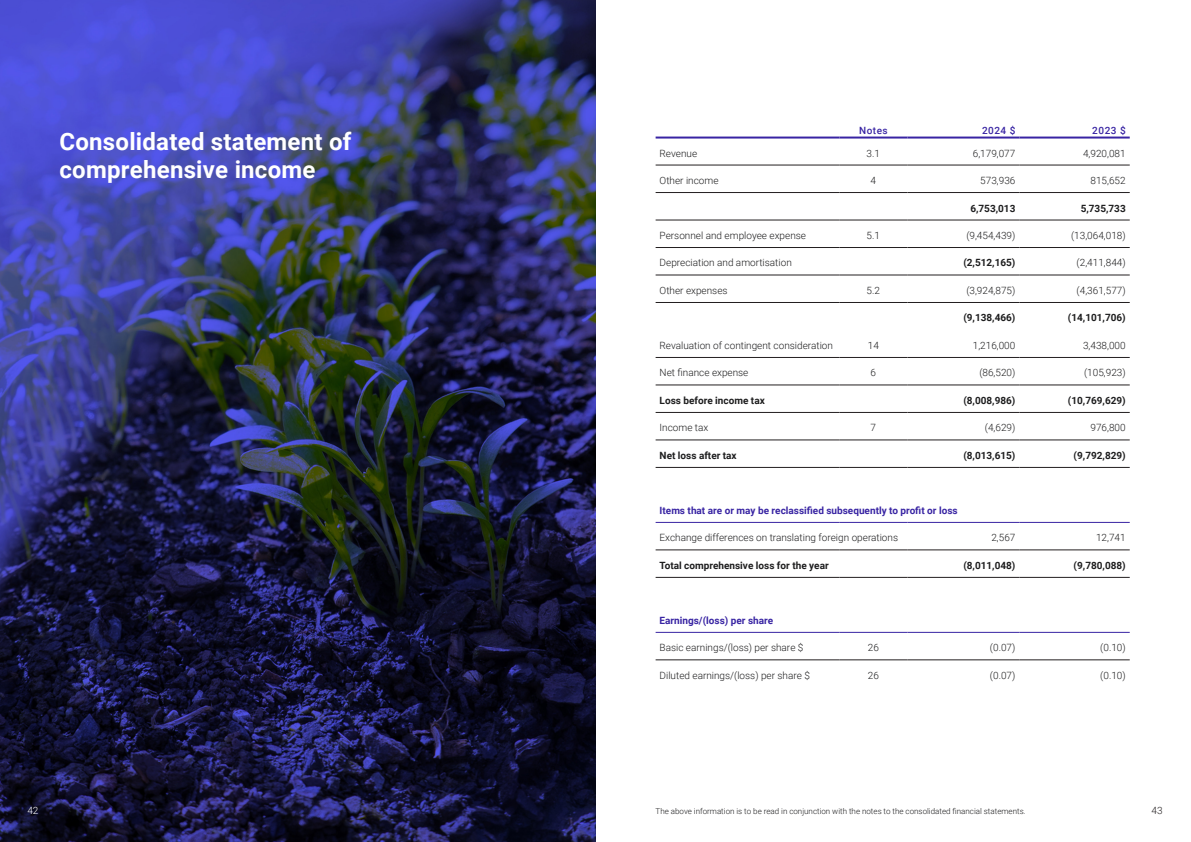
<style>
.page{position:relative;width:1191px;height:842px;background:#fff}
.page>*{position:absolute;margin:0;border:0;box-sizing:border-box;transform-origin:0 0}
.t1{font:700 24px/28px "Roboto";letter-spacing:.01em;color:#fff}
.t2{font:300 10px "Roboto";color:#1d1d1e}
.t3{font:700 10px "Roboto";color:#1d1d1e}
.t4{font:700 10px "Roboto";color:#3824a3}
.t5{font:500 10px "Roboto";letter-spacing:.05em;color:#3824a3}
.t6{font:300 10px "Roboto";color:#231f20}
.t7{font:300 10px "Roboto";color:#fff}
.t8{font:300 8px "Roboto";color:#1d1d1e}
</style>
<div class="page">
<img style="left:0;top:0;width:595px;height:842px">
<hr style="left:655px;top:165px;width:184px;height:1px;background:#231f20">
<hr style="left:839px;top:165px;width:68px;height:1px;background:#231f20">
<hr style="left:907px;top:165px;width:112px;height:1px;background:#231f20">
<hr style="left:1019px;top:165px;width:110px;height:1px;background:#231f20">
<hr style="left:655px;top:220px;width:184px;height:1px;background:#231f20">
<hr style="left:839px;top:220px;width:68px;height:1px;background:#231f20">
<hr style="left:907px;top:220px;width:112px;height:1px;background:#231f20">
<hr style="left:1019px;top:220px;width:110px;height:1px;background:#231f20">
<hr style="left:655px;top:247px;width:184px;height:1px;background:#231f20">
<hr style="left:839px;top:247px;width:68px;height:1px;background:#231f20">
<hr style="left:907px;top:247px;width:112px;height:1px;background:#231f20">
<hr style="left:1019px;top:247px;width:110px;height:1px;background:#231f20">
<hr style="left:655px;top:275px;width:184px;height:1px;background:#231f20">
<hr style="left:839px;top:275px;width:68px;height:1px;background:#231f20">
<hr style="left:907px;top:275px;width:112px;height:1px;background:#231f20">
<hr style="left:1019px;top:275px;width:110px;height:1px;background:#231f20">
<hr style="left:655px;top:357px;width:184px;height:1px;background:#231f20">
<hr style="left:839px;top:357px;width:68px;height:1px;background:#231f20">
<hr style="left:907px;top:357px;width:112px;height:1px;background:#231f20">
<hr style="left:1019px;top:357px;width:110px;height:1px;background:#231f20">
<hr style="left:655px;top:412px;width:184px;height:1px;background:#231f20">
<hr style="left:839px;top:412px;width:68px;height:1px;background:#231f20">
<hr style="left:907px;top:412px;width:112px;height:1px;background:#231f20">
<hr style="left:1019px;top:412px;width:110px;height:1px;background:#231f20">
<hr style="left:655px;top:660px;width:184px;height:1px;background:#231f20">
<hr style="left:839px;top:660px;width:68px;height:1px;background:#231f20">
<hr style="left:907px;top:660px;width:112px;height:1px;background:#231f20">
<hr style="left:1019px;top:660px;width:110px;height:1px;background:#231f20">
<hr style="left:655px;top:137px;width:184px;height:2px;background:#3824a3">
<hr style="left:839px;top:137px;width:68px;height:2px;background:#3824a3">
<hr style="left:907px;top:137px;width:112px;height:2px;background:#3824a3">
<hr style="left:1019px;top:137px;width:110px;height:2px;background:#3824a3">
<hr style="left:655px;top:192px;width:184px;height:1px;background:#231f20">
<hr style="left:839px;top:192px;width:68px;height:1px;background:#231f20">
<hr style="left:907px;top:192px;width:112px;height:1px;background:#231f20">
<hr style="left:1019px;top:192px;width:110px;height:1px;background:#231f20">
<hr style="left:655px;top:302px;width:184px;height:1px;background:#231f20">
<hr style="left:839px;top:302px;width:68px;height:1px;background:#231f20">
<hr style="left:907px;top:302px;width:112px;height:1px;background:#231f20">
<hr style="left:1019px;top:302px;width:110px;height:1px;background:#231f20">
<hr style="left:655px;top:632px;width:184px;height:1px;background:#3824a3">
<hr style="left:839px;top:632px;width:68px;height:1px;background:#3824a3">
<hr style="left:907px;top:632px;width:112px;height:1px;background:#3824a3">
<hr style="left:1019px;top:632px;width:110px;height:1px;background:#3824a3">
<hr style="left:655px;top:522px;width:184px;height:1px;background:#3824a3">
<hr style="left:839px;top:522px;width:68px;height:1px;background:#3824a3">
<hr style="left:907px;top:522px;width:112px;height:1px;background:#3824a3">
<hr style="left:1019px;top:522px;width:110px;height:1px;background:#3824a3">
<hr style="left:655px;top:550px;width:184px;height:1px;background:#231f20">
<hr style="left:839px;top:550px;width:68px;height:1px;background:#231f20">
<hr style="left:907px;top:550px;width:112px;height:1px;background:#231f20">
<hr style="left:1019px;top:550px;width:110px;height:1px;background:#231f20">
<hr style="left:655px;top:577px;width:184px;height:1px;background:#231f20">
<hr style="left:839px;top:577px;width:68px;height:1px;background:#231f20">
<hr style="left:907px;top:577px;width:112px;height:1px;background:#231f20">
<hr style="left:1019px;top:577px;width:110px;height:1px;background:#231f20">
<hr style="left:655px;top:440px;width:184px;height:1px;background:#231f20">
<hr style="left:839px;top:440px;width:68px;height:1px;background:#231f20">
<hr style="left:907px;top:440px;width:112px;height:1px;background:#231f20">
<hr style="left:1019px;top:440px;width:110px;height:1px;background:#231f20">
<hr style="left:655px;top:467px;width:184px;height:1px;background:#231f20">
<hr style="left:839px;top:467px;width:68px;height:1px;background:#231f20">
<hr style="left:907px;top:467px;width:112px;height:1px;background:#231f20">
<hr style="left:1019px;top:467px;width:110px;height:1px;background:#231f20">
<hr style="left:655px;top:385px;width:184px;height:1px;background:#231f20">
<hr style="left:839px;top:385px;width:68px;height:1px;background:#231f20">
<hr style="left:907px;top:385px;width:112px;height:1px;background:#231f20">
<hr style="left:1019px;top:385px;width:110px;height:1px;background:#231f20">
<p class="t1" style="left:60px;top:126px;width:293px">Consolidated statement of comprehensive income</p>
<p class="t7" style="left:27px;top:804px;width:13px">42</p>
<p class="t5" style="left:859px;top:123px;width:30px">Notes</p>
<p class="t5" style="left:982px;top:123px;width:35px">2024 $</p>
<p class="t5" style="left:1092px;top:123px;width:35px">2023 $</p>
<p class="t2" style="left:659px;top:146px;width:39px">Revenue</p>
<p class="t2" style="left:866px;top:146px;width:15px">3.1</p>
<p class="t2" style="left:972px;top:146px;width:44px">6,179,077</p>
<p class="t2" style="left:1083px;top:146px;width:44px">4,920,081</p>
<p class="t2" style="left:659px;top:173px;width:60px">Other income</p>
<p class="t2" style="left:870px;top:173px;width:7px">4</p>
<p class="t2" style="left:980px;top:173px;width:37px">573,936</p>
<p class="t2" style="left:1090px;top:173px;width:37px">815,652</p>
<p class="t3" style="left:970px;top:201px;width:47px">6,753,013</p>
<p class="t3" style="left:1080px;top:201px;width:47px">5,735,733</p>
<p class="t2" style="left:659px;top:228px;width:148px">Personnel and employee expense</p>
<p class="t2" style="left:866px;top:228px;width:15px">5.1</p>
<p class="t2" style="left:966px;top:228px;width:51px">(9,454,439)</p>
<p class="t2" style="left:1071px;top:228px;width:56px">(13,064,018)</p>
<p class="t2" style="left:659px;top:256px;width:134px">Depreciation and amortisation</p>
<p class="t3" style="left:963px;top:256px;width:54px">(2,512,165)</p>
<p class="t2" style="left:1076px;top:256px;width:51px">(2,411,844)</p>
<p class="t2" style="left:659px;top:283px;width:69px">Other expenses</p>
<p class="t2" style="left:866px;top:283px;width:15px">5.2</p>
<p class="t2" style="left:966px;top:283px;width:51px">(3,924,875)</p>
<p class="t2" style="left:1076px;top:283px;width:51px">(4,361,577)</p>
<p class="t3" style="left:963px;top:311px;width:54px">(9,138,466)</p>
<p class="t3" style="left:1068px;top:311px;width:59px">(14,101,706)</p>
<p class="t2" style="left:659px;top:338px;width:175px">Revaluation of contingent consideration</p>
<p class="t2" style="left:868px;top:338px;width:13px">14</p>
<p class="t2" style="left:972px;top:338px;width:44px">1,216,000</p>
<p class="t2" style="left:1083px;top:338px;width:44px">3,438,000</p>
<p class="t2" style="left:659px;top:366px;width:90px">Net finance expense</p>
<p class="t2" style="left:870px;top:366px;width:7px">6</p>
<p class="t2" style="left:979px;top:366px;width:38px">(86,520)</p>
<p class="t2" style="left:1084px;top:366px;width:43px">(105,923)</p>
<p class="t3" style="left:659px;top:393px;width:107px">Loss before income tax</p>
<p class="t3" style="left:963px;top:393px;width:54px">(8,008,986)</p>
<p class="t3" style="left:1068px;top:393px;width:59px">(10,769,629)</p>
<p class="t2" style="left:659px;top:421px;width:50px">Income tax</p>
<p class="t2" style="left:870px;top:421px;width:7px">7</p>
<p class="t2" style="left:985px;top:421px;width:32px">(4,629)</p>
<p class="t2" style="left:1090px;top:421px;width:37px">976,800</p>
<p class="t3" style="left:659px;top:448px;width:79px">Net loss after tax</p>
<p class="t3" style="left:963px;top:448px;width:54px">(8,013,615)</p>
<p class="t3" style="left:1073px;top:448px;width:54px">(9,792,829)</p>
<p class="t4" style="left:659px;top:503px;width:299px">Items that are or may be reclassified subsequently to profit or loss</p>
<p class="t2" style="left:659px;top:531px;width:240px">Exchange differences on translating foreign operations</p>
<p class="t2" style="left:991px;top:531px;width:26px">2,567</p>
<p class="t2" style="left:1096px;top:531px;width:31px">12,741</p>
<p class="t3" style="left:659px;top:558px;width:171px">Total comprehensive loss for the year</p>
<p class="t3" style="left:963px;top:558px;width:54px">(8,011,048)</p>
<p class="t3" style="left:1073px;top:558px;width:54px">(9,780,088)</p>
<p class="t4" style="left:659px;top:613px;width:115px">Earnings/(loss) per share</p>
<p class="t2" style="left:659px;top:641px;width:145px">Basic earnings/(loss) per share $</p>
<p class="t2" style="left:868px;top:641px;width:13px">26</p>
<p class="t2" style="left:990px;top:641px;width:27px">(0.07)</p>
<p class="t2" style="left:1100px;top:641px;width:27px">(0.10)</p>
<p class="t2" style="left:659px;top:668px;width:152px">Diluted earnings/(loss) per share $</p>
<p class="t2" style="left:868px;top:668px;width:13px">26</p>
<p class="t2" style="left:990px;top:668px;width:27px">(0.07)</p>
<p class="t2" style="left:1100px;top:668px;width:27px">(0.10)</p>
<p class="t8" style="left:655px;top:806px;width:371px">The above information is to be read in conjunction with the notes to the consolidated financial statements.</p>
<p class="t6" style="left:1151px;top:804px;width:13px">43</p>
</div>
